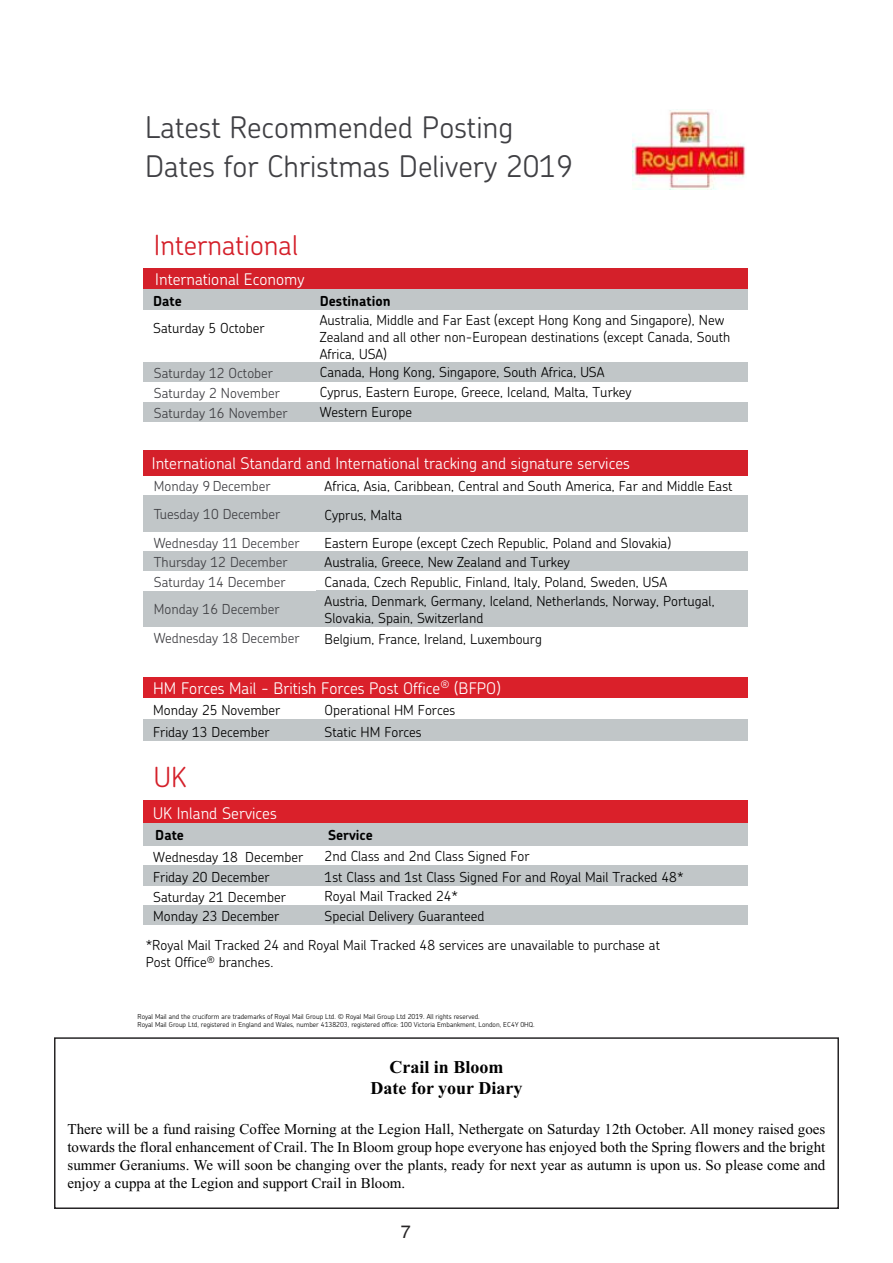
<style>
.page{position:relative;width:893px;height:1263px;background:#fff}
.page>*{position:absolute;margin:0;border:0;box-sizing:border-box;transform-origin:0 0}
.t1{font:300 29.85px/39.2px "Chevin";color:#404044}
.t2{font:300 27.6px "Chevin";color:#d4202a}
.t3{font:700 18px/21.6px "Times New Roman";color:#000;text-align:center}
.t4{font:18px "Helvetica";color:#272526}
.t5{font:300 16.05px "Chevin";color:#fff}
.t6{font:15px/18px "Times New Roman";color:#000;text-align:justify}
.t7{font:300 13.8px/17px "Chevin";color:#000}
.t8{font:300 13.8px "Chevin";color:#404044}
.t9{font:700 13.8px "Chevin";color:#000}
.t10{font:300 6.9px/7.5px "Chevin";color:#000}
</style>
<div class="page">
<div style="left:143px;top:268px;width:605px;height:21px;background:#d4202a"></div>
<div style="left:143px;top:289px;width:167px;height:21px;background:#c1c6c8"></div>
<div style="left:310px;top:289px;width:438px;height:21px;background:#c1c6c8"></div>
<div style="left:143px;top:362px;width:167px;height:20px;background:#c1c6c8"></div>
<div style="left:310px;top:362px;width:438px;height:20px;background:#c1c6c8"></div>
<div style="left:143px;top:402px;width:167px;height:20px;background:#c1c6c8"></div>
<div style="left:310px;top:402px;width:438px;height:20px;background:#c1c6c8"></div>
<div style="left:143px;top:450px;width:605px;height:25px;background:#d4202a"></div>
<div style="left:143px;top:495px;width:173px;height:37px;background:#c1c6c8"></div>
<div style="left:316px;top:495px;width:432px;height:37px;background:#c1c6c8"></div>
<div style="left:143px;top:551px;width:173px;height:20px;background:#c1c6c8"></div>
<div style="left:316px;top:551px;width:432px;height:20px;background:#c1c6c8"></div>
<div style="left:143px;top:591px;width:173px;height:35px;background:#c1c6c8"></div>
<div style="left:316px;top:591px;width:432px;height:18px;background:#c1c6c8"></div>
<div style="left:316px;top:609px;width:432px;height:17px;background:#c1c6c8"></div>
<div style="left:143px;top:677px;width:605px;height:20px;background:#da202a"></div>
<div style="left:143px;top:719px;width:173px;height:22px;background:#c1c6c8"></div>
<div style="left:316px;top:719px;width:432px;height:22px;background:#c1c6c8"></div>
<div style="left:143px;top:800px;width:605px;height:23px;background:#da202a"></div>
<div style="left:143px;top:823px;width:173px;height:23px;background:#c1c6c8"></div>
<div style="left:316px;top:823px;width:432px;height:23px;background:#c1c6c8"></div>
<div style="left:143px;top:865px;width:173px;height:21px;background:#c1c6c8"></div>
<div style="left:316px;top:865px;width:432px;height:21px;background:#c1c6c8"></div>
<div style="left:143px;top:905px;width:173px;height:20px;background:#c1c6c8"></div>
<div style="left:316px;top:905px;width:432px;height:20px;background:#c1c6c8"></div>
<img style="left:633px;top:109px;width:113px;height:81px">
<div style="left:54px;top:1037px;width:785px;height:172px;border:2px solid #272526"></div>
<h1 class="t1" style="left:145px;top:107px;width:429px">Latest Recommended Posting<br>Dates for Christmas Delivery 2019</h1>
<h2 class="t2" style="left:154px;top:227px;width:146px">International</h2>
<p class="t5" style="left:155px;top:268px;width:151px">International Economy</p>
<p class="t9" style="left:153px;top:292px;width:30px">Date</p>
<p class="t9" style="left:320px;top:292px;width:72px">Destination</p>
<p class="t7" style="left:153px;top:320px;width:113px">Saturday 5 October</p>
<p class="t7" style="left:320px;top:311px;width:412px">Australia, Middle and Far East (except Hong Kong and Singapore), New<br>Zealand and all other non-European destinations (except Canada, South<br>Africa, USA)</p>
<p class="t8" style="left:154px;top:364px;width:121px">Saturday 12 October</p>
<p class="t7" style="left:320px;top:363px;width:286px">Canada, Hong Kong, Singapore, South Africa, USA</p>
<p class="t8" style="left:154px;top:384px;width:127px">Saturday 2 November</p>
<p class="t7" style="left:320px;top:384px;width:313px">Cyprus, Eastern Europe, Greece, Iceland, Malta, Turkey</p>
<p class="t8" style="left:154px;top:404px;width:135px">Saturday 16 November</p>
<p class="t7" style="left:320px;top:404px;width:94px">Western Europe</p>
<p class="t5" style="left:152px;top:453px;width:479px">International Standard and International tracking and signature services</p>
<p class="t8" style="left:154px;top:477px;width:118px">Monday 9 December</p>
<p class="t7" style="left:325px;top:477px;width:409px">Africa, Asia, Caribbean, Central and South America, Far and Middle East</p>
<p class="t8" style="left:154px;top:505px;width:128px">Tuesday 10 December</p>
<p class="t7" style="left:325px;top:506px;width:79px">Cyprus, Malta</p>
<p class="t8" style="left:154px;top:534px;width:147px">Wednesday 11 December</p>
<p class="t7" style="left:325px;top:534px;width:348px">Eastern Europe (except Czech Republic, Poland and Slovakia)</p>
<p class="t8" style="left:154px;top:553px;width:135px">Thursday 12 December</p>
<p class="t7" style="left:325px;top:553px;width:247px">Australia, Greece, New Zealand and Turkey</p>
<p class="t8" style="left:154px;top:573px;width:133px">Saturday 14 December</p>
<p class="t7" style="left:325px;top:573px;width:344px">Canada, Czech Republic, Finland, Italy, Poland, Sweden, USA</p>
<p class="t8" style="left:154px;top:600px;width:127px">Monday 16 December</p>
<p class="t7" style="left:325px;top:592px;width:392px">Austria, Denmark, Germany, Iceland, Netherlands, Norway, Portugal,<br>Slovakia, Spain, Switzerland</p>
<p class="t8" style="left:154px;top:629px;width:147px">Wednesday 18 December</p>
<p class="t7" style="left:325px;top:630px;width:219px">Belgium, France, Ireland, Luxembourg</p>
<p class="t5" style="left:153px;top:677px;width:349px">HM Forces Mail - British Forces Post Office<sup>®</sup> (BFPO)</p>
<p class="t7" style="left:153px;top:701px;width:129px">Monday 25 November</p>
<p class="t7" style="left:325px;top:701px;width:132px">Operational HM Forces</p>
<p class="t7" style="left:153px;top:723px;width:118px">Friday 13 December</p>
<p class="t7" style="left:325px;top:723px;width:99px">Static HM Forces</p>
<h2 class="t2" style="left:154px;top:760px;width:34px">UK</h2>
<p class="t5" style="left:153px;top:803px;width:125px">UK Inland Services</p>
<p class="t9" style="left:155px;top:826px;width:30px">Date</p>
<p class="t9" style="left:328px;top:826px;width:46px">Service</p>
<p class="t7" style="left:153px;top:848px;width:151px">Wednesday 18 December</p>
<p class="t7" style="left:325px;top:848px;width:206px">2nd Class and 2nd Class Signed For</p>
<p class="t7" style="left:153px;top:868px;width:118px">Friday 20 December</p>
<p class="t7" style="left:325px;top:868px;width:360px">1st Class and 1st Class Signed For and Royal Mail Tracked 48*</p>
<p class="t7" style="left:153px;top:888px;width:134px">Saturday 21 December</p>
<p class="t7" style="left:325px;top:887px;width:135px">Royal Mail Tracked 24*</p>
<p class="t7" style="left:153px;top:907px;width:128px">Monday 23 December</p>
<p class="t7" style="left:146px;top:901px;width:516px;line-height:29.1px;text-align:center">Special Delivery Guaranteed<br>*Royal Mail Tracked 24 and Royal Mail Tracked 48 services are unavailable to purchase at</p>
<p class="t7" style="left:146px;top:953px;width:129px">Post Office<sup>®</sup> branches.</p>
<p class="t10" style="left:138px;top:1013px;width:399px">Royal Mail and the cruciform are trademarks of Royal Mail Group Ltd. © Royal Mail Group Ltd 2019. All rights reserved.<br>Royal Mail Group Ltd, registered in England and Wales, number 4138203, registered office: 100 Victoria Embankment, London, EC4Y 0HQ.</p>
<h3 class="t3" style="left:371px;top:1055px;width:153px">Crail in Bloom<br>Date for your Diary</h3>
<p class="t6" style="left:67px;top:1120px;width:759px">There will be a fund raising Coffee Morning at the Legion Hall, Nethergate on Saturday 12th October. All money raised goes towards the floral enhancement of Crail. The In Bloom group hope everyone has enjoyed both the Spring flowers and the bright summer Geraniums. We will soon be changing over the plants, ready for next year as autumn is upon us. So please come and enjoy a cuppa at the Legion and support Crail in Bloom.</p>
<h3 class="t4" style="left:401px;top:1221px;width:12px">7</h3>
</div>
